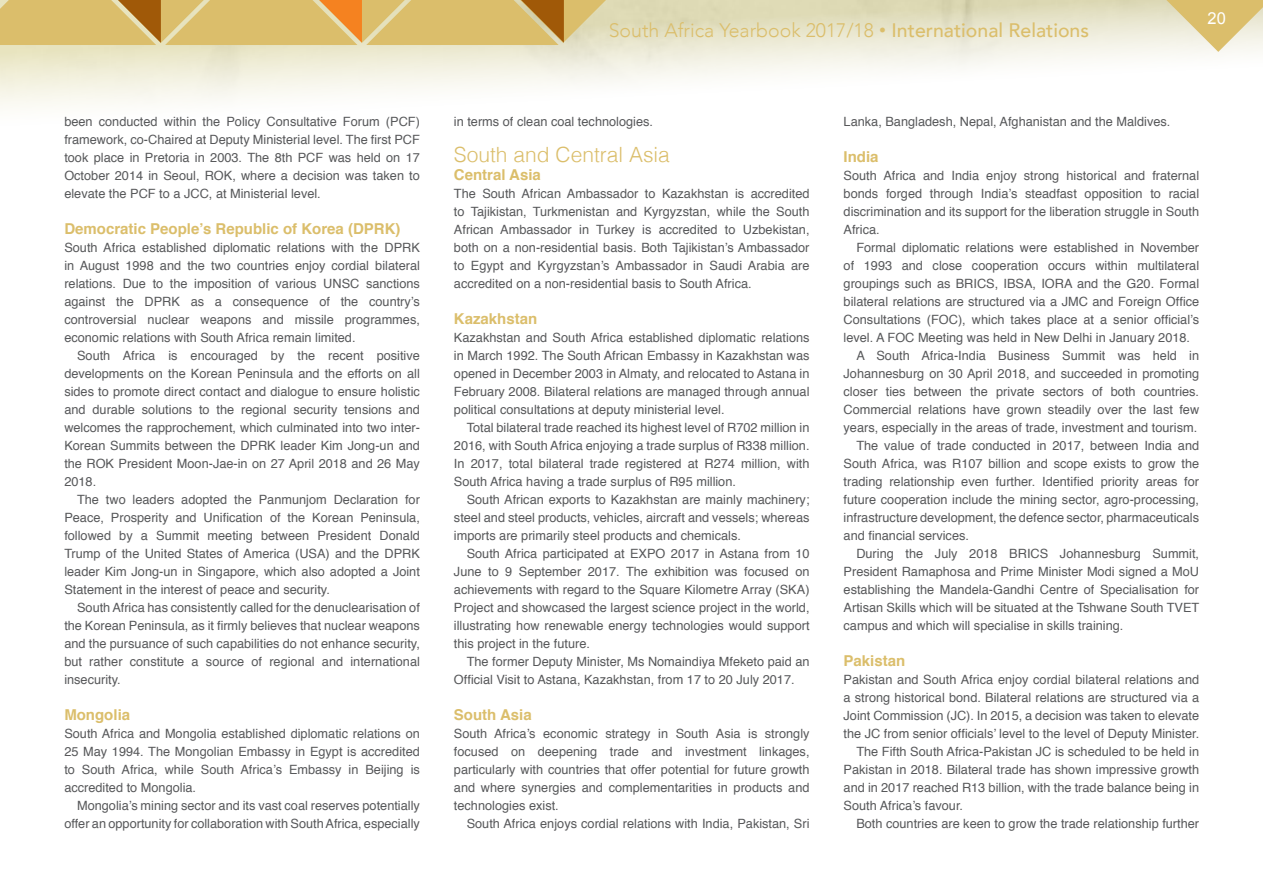
<style>
.page{position:relative;width:1263px;height:893px;background:#fff}
.page>*{position:absolute;margin:0;border:0;box-sizing:border-box;transform-origin:0 0}
.body_copy{font:300 21px "Helvetica";color:#dbbe6b}
.t1{font:300 19.5px "Avenir";color:#dbbe6b}
.t2{font:16.5px "Arial";color:#fff}
.body_copy-2{font:700 15px "Helvetica";color:#dbbe6b}
.body_copy-3{font:12.75px/18px "Helvetica";color:#57585a;text-align:justify}
.s1{font-family:"Arial";font-weight:400}
.s2{font-weight:500}
</style>
<div class="page">
<svg style="left:1122px;top:0;width:141px;height:52px;background:#e6dbb2"></svg>
<svg style="left:0;top:0;width:659px;height:45px;background:#d9ba6f"></svg>
<p class="body_copy-3" style="left:64px;top:113px;width:357px">been conducted within the Policy Consultative Forum (PCF) framework, co-Chaired at Deputy Ministerial level. The first PCF took place in Pretoria in 2003. The 8th PCF was held on 17<br>October 2014 in Seoul, ROK, where a decision was taken to elevate the PCF to a JCC, at Ministerial level.</p>
<p class="body_copy-2" style="left:64px;top:217px;width:338px">Democratic People’s Republic of Korea (DPRK)</p>
<p class="body_copy-3" style="left:64px;top:239px;width:357px">South Africa established diplomatic relations with the DPRK in August 1998 and the two countries enjoy cordial bilateral relations. Due to the imposition of various UNSC sanctions against the DPRK as a consequence of the country’s controversial nuclear weapons and missile programmes, economic relations with South Africa remain limited.</p>
<p class="body_copy-3" style="left:64px;top:347px;width:357px;text-indent:13px">South Africa is encouraged by the recent positive developments on the Korean Peninsula and the efforts on all sides to promote direct contact and dialogue to ensure holistic and durable solutions to the regional security tensions and welcomes the rapprochement, which culminated into two inter-Korean Summits between the DPRK leader Kim Jong-un and the ROK President Moon-Jae-in on 27 April 2018 and 26 May 2018.</p>
<p class="body_copy-3" style="left:64px;top:491px;width:357px;text-indent:13px">The two leaders adopted the Panmunjom Declaration for Peace, Prosperity and Unification of the Korean Peninsula, followed by a Summit meeting between President Donald Trump of the United States of America (USA) and the DPRK leader Kim Jong-un in Singapore, which also adopted a Joint Statement in the interest of peace and security.</p>
<p class="body_copy-3" style="left:64px;top:599px;width:357px;text-indent:13px">South Africa has consistently called for the denuclearisation of the Korean Peninsula, as it firmly believes that nuclear weapons and the pursuance of such capabilities do not enhance security, but rather constitute a source of regional and international insecurity.</p>
<p class="body_copy-2" style="left:64px;top:703px;width:67px">Mongolia</p>
<p class="body_copy-3" style="left:64px;top:725px;width:357px">South Africa and Mongolia established diplomatic relations on 25 May 1994. The Mongolian Embassy in Egypt is accredited to South Africa, while South Africa’s Embassy in Beijing is accredited to Mongolia.</p>
<p class="body_copy-3" style="left:64px;top:797px;width:357px;text-align:right">Mongolia’s mining sector and its vast coal reserves potentially offer an opportunity for collaboration with South Africa, especially</p>
<h2 class="t1" style="left:609px;top:19px;width:482px">South Africa Yearbook 2017/18 <span class="s1">•</span> <span class="s2">International Relations</span></h2>
<p class="t2" style="left:1207px;top:7px;width:20px">20</p>
<p class="body_copy-3" style="left:454px;top:113px;width:201px">in terms of clean coal technologies.</p>
<p class="body_copy" style="left:454px;top:137px;width:217px">South and Central Asia</p>
<p class="body_copy-2" style="left:454px;top:163px;width:88px">Central Asia</p>
<p class="body_copy-3" style="left:454px;top:185px;width:357px">The South African Ambassador to Kazakhstan is accredited to Tajikistan, Turkmenistan and Kyrgyzstan, while the South African Ambassador in Turkey is accredited to Uzbekistan, both on a non-residential basis. Both Tajikistan’s Ambassador to Egypt and Kyrgyzstan’s Ambassador in Saudi Arabia are accredited on a non-residential basis to South Africa.</p>
<p class="body_copy-2" style="left:454px;top:307px;width:85px">Kazakhstan</p>
<p class="body_copy-3" style="left:454px;top:329px;width:357px">Kazakhstan and South Africa established diplomatic relations in March 1992. The South African Embassy in Kazakhstan was opened in December 2003 in Almaty, and relocated to Astana in February 2008. Bilateral relations are managed through annual political consultations at deputy ministerial level.</p>
<p class="body_copy-3" style="left:454px;top:419px;width:357px;text-indent:13px">Total bilateral trade reached its highest level of R702 million in 2016, with South Africa enjoying a trade surplus of R338 million.<br>In 2017, total bilateral trade registered at R274 million, with South Africa having a trade surplus of R95 million.</p>
<p class="body_copy-3" style="left:454px;top:491px;width:357px;text-indent:13px">South African exports to Kazakhstan are mainly machinery; steel and steel products, vehicles, aircraft and vessels; whereas imports are primarily steel products and chemicals.</p>
<p class="body_copy-3" style="left:454px;top:545px;width:357px;text-indent:13px">South Africa participated at EXPO 2017 in Astana from 10<br>June to 9 September 2017. The exhibition was focused on achievements with regard to the Square Kilometre Array (SKA)<br>Project and showcased the largest science project in the world, illustrating how renewable energy technologies would support this project in the future.</p>
<p class="body_copy-3" style="left:454px;top:653px;width:357px;text-indent:13px">The former Deputy Minister, Ms Nomaindiya Mfeketo paid an<br>Official Visit to Astana, Kazakhstan, from 17 to 20 July 2017.</p>
<p class="body_copy-2" style="left:454px;top:703px;width:79px">South Asia</p>
<p class="body_copy-3" style="left:454px;top:725px;width:357px">South Africa’s economic strategy in South Asia is strongly focused on deepening trade and investment linkages, particularly with countries that offer potential for future growth and where synergies and complementarities in products and technologies exist.</p>
<p class="body_copy-3" style="left:467px;top:815px;width:344px">South Africa enjoys cordial relations with India, Pakistan, Sri</p>
<p class="body_copy-3" style="left:843px;top:113px;width:328px">Lanka, Bangladesh, Nepal, Afghanistan and the Maldives.</p>
<p class="body_copy-2" style="left:843px;top:145px;width:37px">India</p>
<p class="body_copy-3" style="left:843px;top:167px;width:357px">South Africa and India enjoy strong historical and fraternal bonds forged through India’s steadfast opposition to racial discrimination and its support for the liberation struggle in South Africa.</p>
<p class="body_copy-3" style="left:843px;top:239px;width:357px;text-indent:13px">Formal diplomatic relations were established in November of 1993 and close cooperation occurs within multilateral groupings such as BRICS, IBSA, IORA and the G20. Formal bilateral relations are structured via a JMC and Foreign Office Consultations (FOC), which takes place at a senior official’s level. A FOC Meeting was held in New Delhi in January 2018.</p>
<p class="body_copy-3" style="left:843px;top:347px;width:357px;text-indent:13px">A South Africa-India Business Summit was held in Johannesburg on 30 April 2018, and succeeded in promoting closer ties between the private sectors of both countries.<br>Commercial relations have grown steadily over the last few years, especially in the areas of trade, investment and tourism.</p>
<p class="body_copy-3" style="left:843px;top:437px;width:357px;text-indent:13px">The value of trade conducted in 2017, between India and South Africa, was R107 billion and scope exists to grow the trading relationship even further. Identified priority areas for future cooperation include the mining sector, agro-processing, infrastructure development, the defence sector, pharmaceuticals and financial services.</p>
<p class="body_copy-3" style="left:843px;top:545px;width:357px;text-indent:13px">During the July 2018 BRICS Johannesburg Summit, President Ramaphosa and Prime Minister Modi signed a MoU establishing the Mandela-Gandhi Centre of Specialisation for Artisan Skills which will be situated at the Tshwane South TVET campus and which will specialise in skills training.</p>
<p class="body_copy-2" style="left:843px;top:649px;width:63px">Pakistan</p>
<p class="body_copy-3" style="left:843px;top:671px;width:357px">Pakistan and South Africa enjoy cordial bilateral relations and a strong historical bond. Bilateral relations are structured via a Joint Commission (JC). In 2015, a decision was taken to elevate the JC from senior officials’ level to the level of Deputy Minister.</p>
<p class="body_copy-3" style="left:843px;top:743px;width:357px;text-indent:13px">The Fifth South Africa-Pakistan JC is scheduled to be held in Pakistan in 2018. Bilateral trade has shown impressive growth and in 2017 reached R13 billion, with the trade balance being in South Africa’s favour.</p>
<p class="body_copy-3" style="left:856px;top:815px;width:344px">Both countries are keen to grow the trade relationship further</p>
</div>
